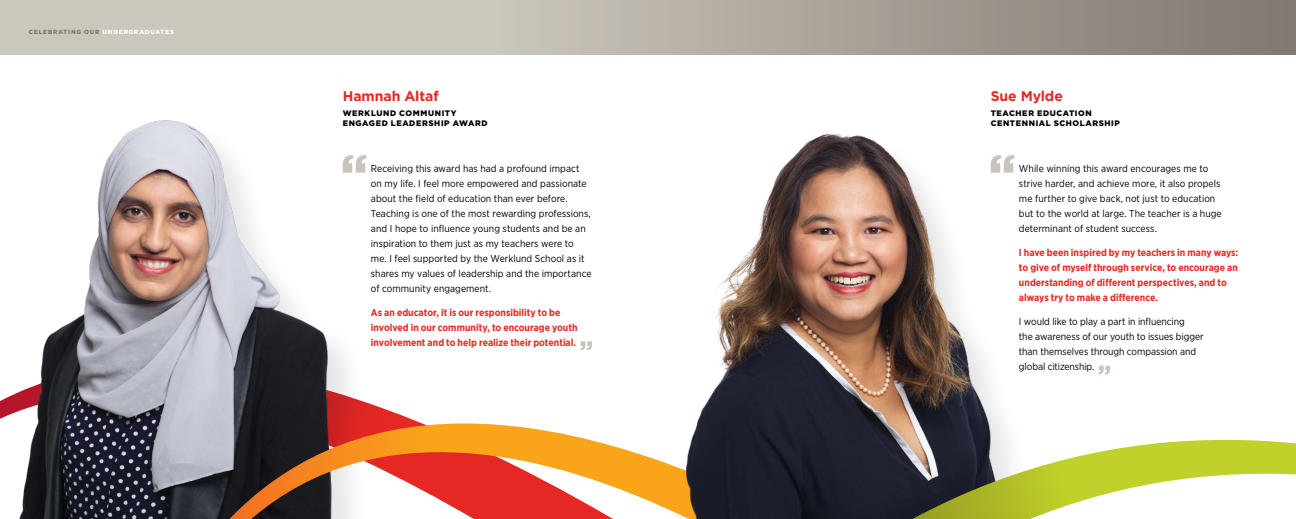
<style>
.page{position:relative;width:1296px;height:519px;background:#fff}
.page>*{position:absolute;margin:0;border:0;box-sizing:border-box;transform-origin:0 0}
.t1{font:700 14px "Gotham";letter-spacing:-.005em;color:#e52823}
.t2{font:10px/15px "Gotham Narrow";color:#000}
.t3{font:700 10px/15px "Gotham Narrow";color:#e52823}
.t4{font:900 8px/10px "Gotham";letter-spacing:.075em;color:#000}
.t5{font:900 6px "Gotham";letter-spacing:.135em;color:#7f776f}
.s1{color:#fff}
</style>
<div class="page">
<img style="left:0;top:54px;width:560px;height:464px">
<svg style="left:343px;top:155px;width:23px;height:18px"></svg>
<svg style="left:229px;top:411px;width:419px;height:107px"></svg>
<img style="left:648px;top:133px;width:463px;height:385px">
<svg style="left:912px;top:439px;width:384px;height:79px"></svg>
<svg style="left:580px;top:341px;width:12px;height:9px"></svg>
<svg style="left:1098px;top:365px;width:12px;height:9px"></svg>
<svg style="left:0;top:0;width:1296px;height:54px;background:#b3ada4"></svg>
<p class="t5" style="left:29px;top:27px;width:147px">CELEBRATING OUR <span class="s1">UNDERGRADUATES</span></p>
<h1 class="t1" style="left:343px;top:87px;width:97px">Hamnah Altaf</h1>
<p class="t4" style="left:343px;top:108px;width:146px">WERKLUND COMMUNITY<br>ENGAGED LEADERSHIP AWARD</p>
<p class="t2" style="left:371px;top:160px;width:222px">Receiving this award has had a profound impact on my life. I feel more empowered and passionate about the field of education than ever before.<br>Teaching is one of the most rewarding professions, and I hope to influence young students and be an inspiration to them just as my teachers were to me. I feel supported by the Werklund School as it shares my values of leadership and the importance of community engagement.</p>
<p class="t3" style="left:371px;top:305px;width:208px">As an educator, it is our responsibility to be involved in our community, to encourage youth involvement and to help realize their potential.</p>
<h1 class="t1" style="left:991px;top:87px;width:74px">Sue Mylde</h1>
<p class="t4" style="left:991px;top:108px;width:131px">TEACHER EDUCATION<br>CENTENNIAL SCHOLARSHIP</p>
<p class="t2" style="left:1019px;top:160px;width:204px">While winning this award encourages me to strive harder, and achieve more, it also propels me further to give back, not just to education but to the world at large. The teacher is a huge determinant of student success.</p>
<p class="t3" style="left:1019px;top:245px;width:221px">I have been inspired by my teachers in many ways: to give of myself through service, to encourage an understanding of different perspectives, and to always try to make a difference.</p>
<p class="t2" style="left:1019px;top:313px;width:186px">I would like to play a part in influencing<br>the awareness of our youth to issues bigger than themselves through compassion and global citizenship.</p>
</div>
